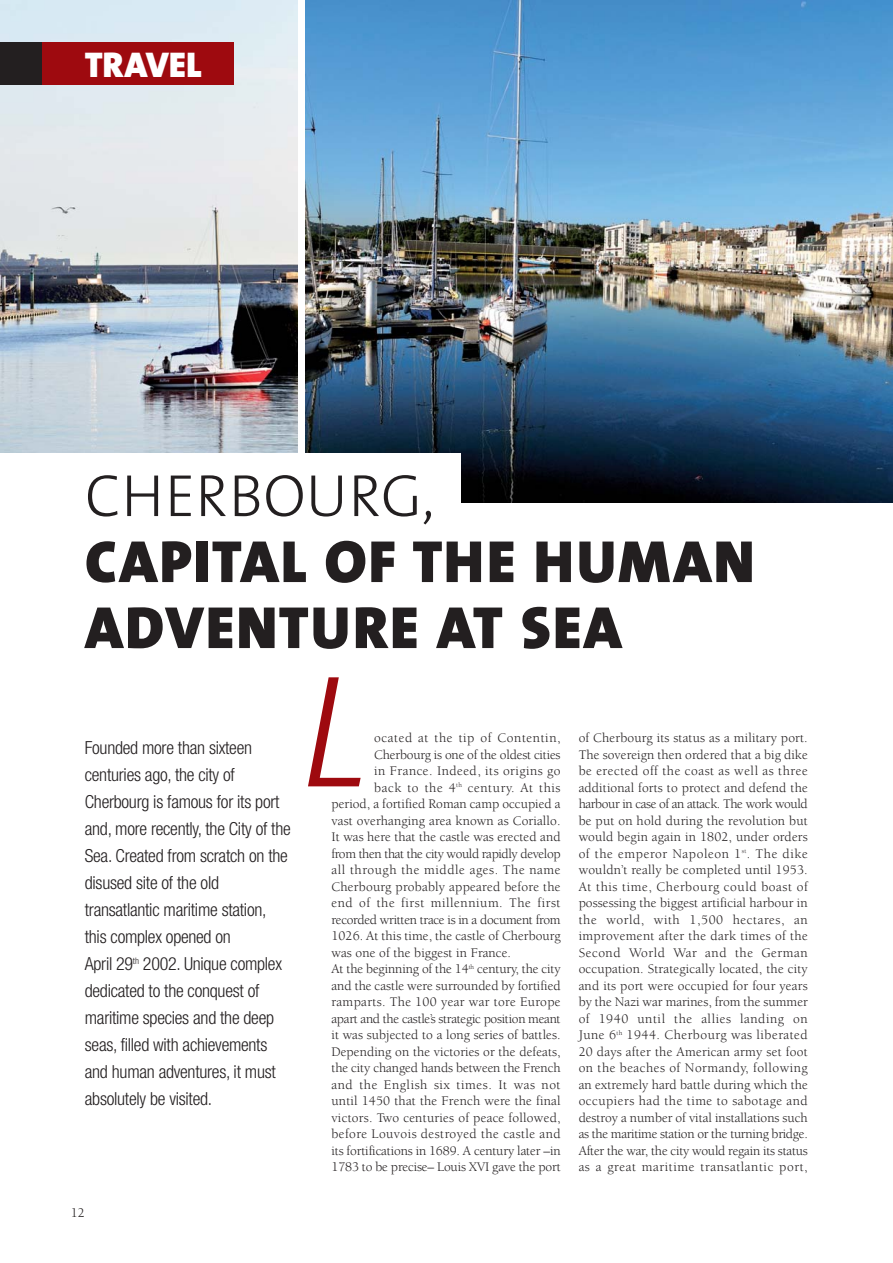
<style>
.page{position:relative;width:893px;height:1263px;background:#fff}
.page>*{position:absolute;margin:0;border:0;box-sizing:border-box;transform-origin:0 0}
.t1{font:italic 300 161.55px "The Sans";color:#9e0a0f}
.t2{font:900 60px/66px "The Sans";letter-spacing:.03em;color:#231f20}
.t3{font:300 60px "The Sans";letter-spacing:.01em;color:#231f20}
.t4{font:900 36px "The Sans";color:#fff}
.t5{font:300 condensed 18px/27px "Helvetica Neue";letter-spacing:-.015em;color:#231f20}
.t6{font:13.5px/16.5px "Berkeley";letter-spacing:.005em;color:#231f20;text-align:justify}
.t7{font:13.5px "Berkeley";letter-spacing:.04em;color:#231f20}
.t8{font:13.5px "Berkeley";letter-spacing:-.02em;color:#231f20}
.t9{font:13.5px "Berkeley";letter-spacing:-.03em;color:#231f20}
.t10{font:13.5px "Berkeley";letter-spacing:.03em;color:#231f20}
.t11{font:13.5px "Berkeley";letter-spacing:.025em;color:#231f20}
.t12{font:13.5px "Berkeley";letter-spacing:-.015em;color:#231f20}
.t13{font:13.5px "Berkeley";letter-spacing:.035em;color:#231f20}
</style>
<div class="page">
<img style="left:0;top:0;width:297px;height:453px">
<img style="left:306px;top:0;width:587px;height:503px">
<div style="left:0;top:454px;width:460px;height:52px;background:#fff"></div>
<div style="left:0;top:43px;width:42px;height:42px;background:#231f20"></div>
<div style="left:42px;top:43px;width:192px;height:42px;background:#9e0a0f"></div>
<h3 class="t4" style="left:85px;top:49px;width:118px">TRAVEL</h3>
<h2 class="t3" style="left:85px;top:473px;width:351px">CHERBOURG,</h2>
<h2 class="t2" style="left:85px;top:533px;width:671px">CAPITAL OF THE HUMAN<br>ADVENTURE AT SEA</h2>
<p class="t5" style="left:85px;top:736px;width:207px">Founded more than sixteen centuries ago, the city of<br>Cherbourg is famous for its port and, more recently, the City of the<br>Sea. Created from scratch on the disused site of the old transatlantic maritime station, this complex opened on<br>April 29<sup>th</sup> 2002. Unique complex dedicated to the conquest of maritime species and the deep seas, filled with achievements and human adventures, it must absolutely be visited.</p>
<p class="t6" style="left:71px;top:1206px;width:16px">12</p>
<h1 class="t1" style="left:300px;top:670px;width:69px">L</h1>
<p class="t7" style="left:374px;top:733px;width:188px">ocated at the tip of Contentin,</p>
<p class="t12" style="left:374px;top:749px;width:188px">Cherbourg is one of the oldest cities</p>
<p class="t13" style="left:374px;top:766px;width:188px">in France. Indeed, its origins go</p>
<p class="t7" style="left:374px;top:782px;width:188px">back to the 4<sup>th</sup> century. At this</p>
<p class="t6" style="left:331px;top:797px;width:231px">period, a fortified Roman camp occupied a</p>
<p class="t6" style="left:331px;top:813px;width:231px">vast overhanging area known as Coriallo.</p>
<p class="t6" style="left:331px;top:830px;width:231px">It was here that the castle was erected and</p>
<p class="t9" style="left:331px;top:848px;width:231px">from then that the city would rapidly develop</p>
<p class="t7" style="left:331px;top:865px;width:231px">all through the middle ages. The name</p>
<p class="t6" style="left:331px;top:879px;width:231px">Cherbourg probably appeared before the</p>
<p class="t7" style="left:331px;top:898px;width:231px">end of the first millennium. The first</p>
<p class="t8" style="left:331px;top:914px;width:231px">recorded written trace is in a document from</p>
<p class="t6" style="left:331px;top:929px;width:231px">1026. At this time, the castle of Cherbourg</p>
<p class="t6" style="left:331px;top:945px;width:181px">was one of the biggest in France.</p>
<p class="t6" style="left:331px;top:962px;width:231px">At the beginning of the 14<sup>th</sup> century, the city</p>
<p class="t6" style="left:331px;top:978px;width:231px">and the castle were surrounded by fortified</p>
<p class="t11" style="left:331px;top:997px;width:231px">ramparts. The 100 year war tore Europe</p>
<p class="t8" style="left:331px;top:1013px;width:231px">apart and the castle’s strategic position meant</p>
<p class="t6" style="left:331px;top:1028px;width:231px">it was subjected to a long series of battles.</p>
<p class="t6" style="left:331px;top:1044px;width:231px">Depending on the victories or the defeats,</p>
<p class="t6" style="left:331px;top:1061px;width:231px">the city changed hands between the French</p>
<p class="t7" style="left:331px;top:1079px;width:231px">and the English six times. It was not</p>
<p class="t6" style="left:331px;top:1094px;width:231px">until 1450 that the French were the final</p>
<p class="t6" style="left:331px;top:1110px;width:231px">victors. Two centuries of peace followed,</p>
<p class="t10" style="left:331px;top:1129px;width:231px">before Louvois destroyed the castle and</p>
<p class="t6" style="left:331px;top:1143px;width:231px">its fortifications in 1689. A century later –in</p>
<p class="t6" style="left:331px;top:1160px;width:231px">1783 to be precise– Louis XVI gave the port</p>
<p class="t6" style="left:579px;top:731px;width:231px">of Cherbourg its status as a military port.<br>The sovereign then ordered that a big dike be erected off the coast as well as three additional forts to protect and defend the harbour in case of an attack. The work would be put on hold during the revolution but would begin again in 1802, under orders of the emperor Napoleon 1<sup>st</sup>. The dike wouldn’t really be completed until 1953.<br>At this time, Cherbourg could boast of possessing the biggest artificial harbour in the world, with 1,500 hectares, an improvement after the dark times of the Second World War and the German occupation. Strategically located, the city and its port were occupied for four years by the Nazi war marines, from the summer of 1940 until the allies landing on June 6<sup>th</sup> 1944. Cherbourg was liberated 20 days after the American army set foot on the beaches of Normandy, following an extremely hard battle during which the occupiers had the time to sabotage and destroy a number of vital installations such as the maritime station or the turning bridge.<br>After the war, the city would regain its status as a great maritime transatlantic port,</p>
</div>
